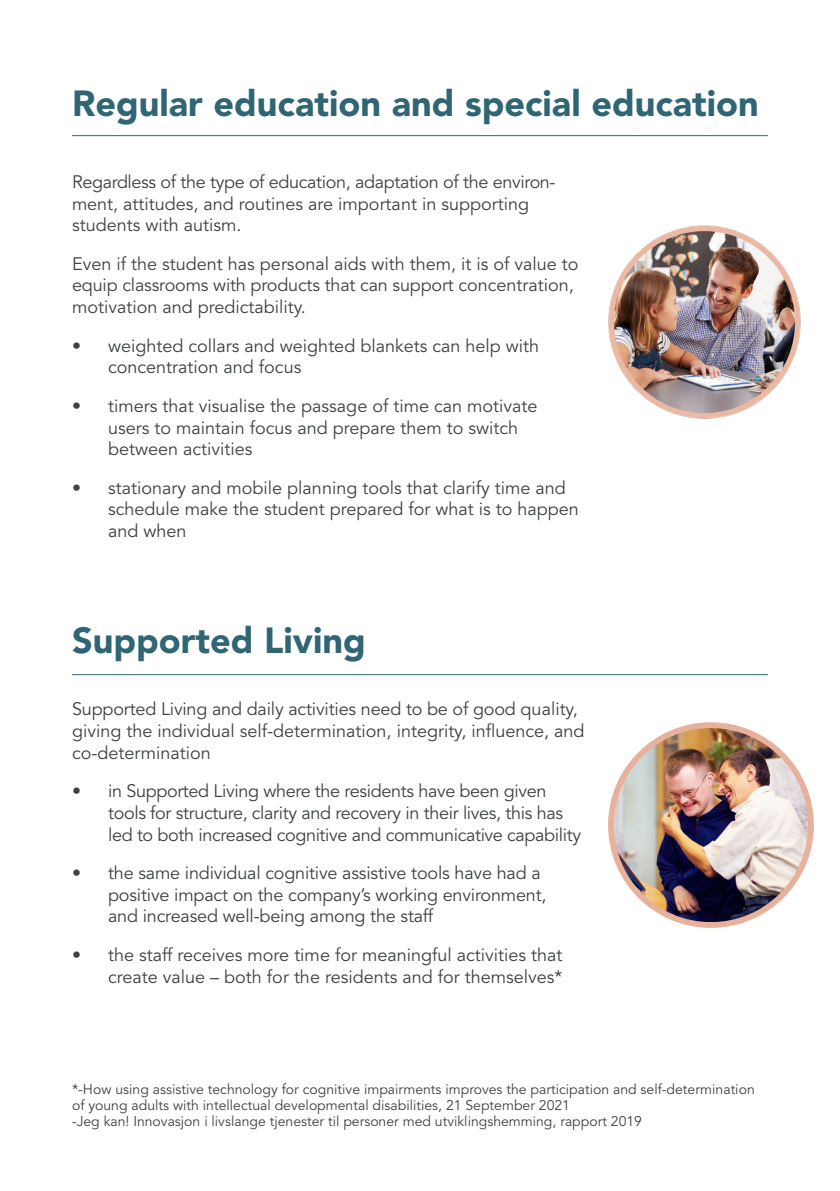
<style>
.page{position:relative;width:840px;height:1191px;background:#fff}
.page>*{position:absolute;margin:0;border:0;box-sizing:border-box;transform-origin:0 0}
.t1{font:900 36px "Avenir LT Std";color:#306673}
.t2{font:18px/21.6px "Avenir LT Std";color:#3c4241}
.t3{font:18px/21.6px "Avenir LT Std";letter-spacing:-.02em;color:#3c4241}
.t4{font:14px/16px "Avenir LT Std";color:#414141}
</style>
<div class="page">
<hr style="left:72px;top:135px;width:695px;height:1px;background:#306673">
<hr style="left:72px;top:674px;width:695px;height:1px;background:#306673">
<img style="left:608px;top:225px;width:193px;height:194px">
<img style="left:614px;top:725px;width:196px;height:197px">
<div style="left:607px;top:722px;width:206px;height:206px;border:6px solid #e8b19c;border-radius:50%"></div>
<h1 class="t1" style="left:72px;top:82px;width:688px">Regular education and special education</h1>
<p class="t2" style="left:72px;top:171px;width:485px">Regardless of the type of education, adaptation of the environ&shy;ment, attitudes, and routines are important in supporting students with autism.</p>
<p class="t2" style="left:72px;top:253px;width:507px">Even if the student has personal aids with them, it is of value to equip classrooms with products that can support concentration, motivation and predictability.</p>
<p class="t2" style="left:108px;top:335px;width:432px;text-indent:-36px">• weighted collars and weighted blankets can help with concentration and focus</p>
<p class="t2" style="left:108px;top:395px;width:430px;text-indent:-36px">• timers that visualise the passage of time can motivate users to maintain focus and prepare them to switch between activities</p>
<p class="t2" style="left:108px;top:477px;width:472px;text-indent:-36px">• stationary and mobile planning tools that clarify time and schedule make the student prepared for what is to happen and when</p>
<h1 class="t1" style="left:72px;top:619px;width:295px">Supported Living</h1>
<p class="t2" style="left:72px;top:699px;width:513px">Supported Living and daily activities need to be of good quality, giving the individual self-determination, integrity, influence, and co-determination</p>
<p class="t3" style="left:108px;top:781px;width:474px;text-indent:-36px">• in Supported Living where the residents have been given tools for structure, clarity and recovery in their lives, this has led to both increased cognitive and communicative capability</p>
<p class="t2" style="left:108px;top:862px;width:440px;text-indent:-36px">• the same individual cognitive assistive tools have had a positive impact on the company’s working environment, and increased well-being among the staff</p>
<p class="t2" style="left:72px;top:944px;width:491px;text-align:right">• the staff receives more time for meaningful activities that create value – both for the residents and for themselves*</p>
<p class="t4" style="left:72px;top:1081px;width:683px">*-How using assistive technology for cognitive impairments improves the participation and self-determination of young adults with intellectual developmental disabilities, 21 September 2021<br>-Jeg kan! Innovasjon i livslange tjenester til personer med utviklingshemming, rapport 2019</p>
</div>
